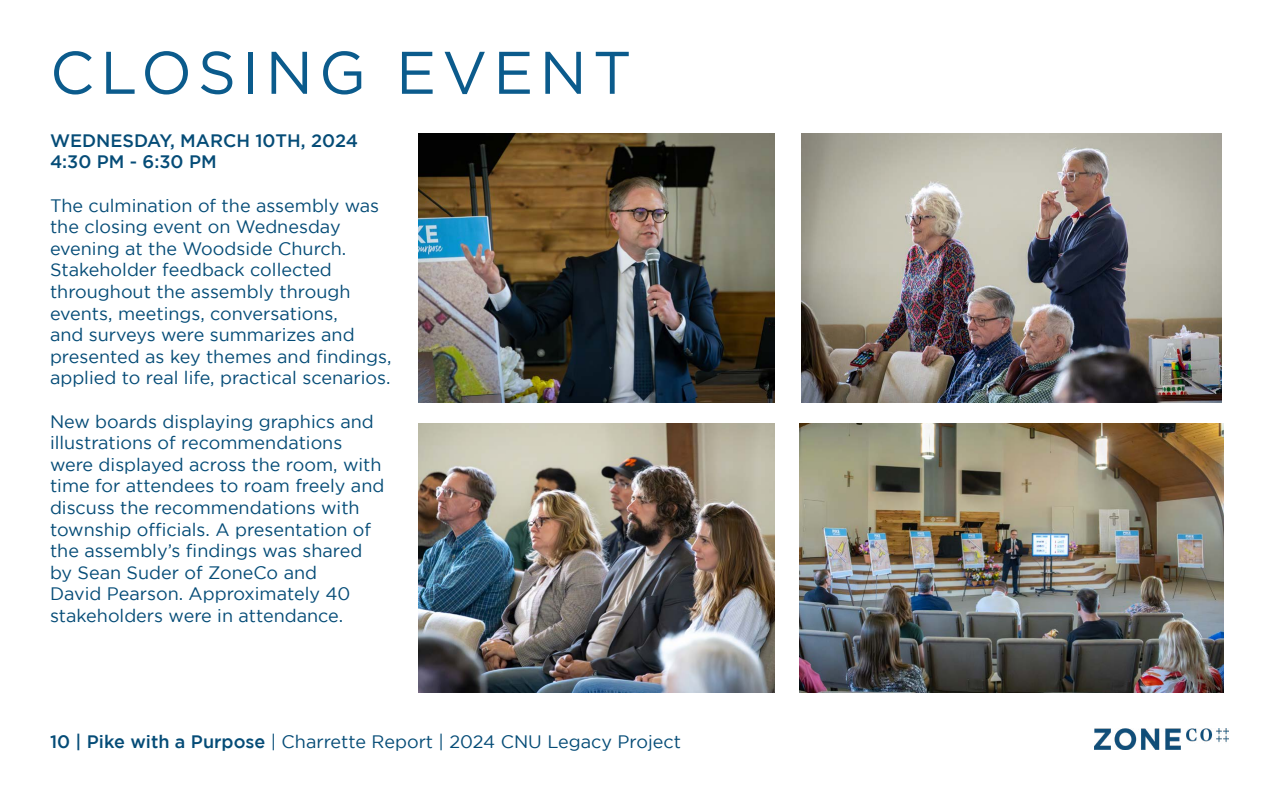
<style>
.page{position:relative;width:1280px;height:800px;background:#fff}
.page>*{position:absolute;margin:0;border:0;box-sizing:border-box;transform-origin:0 0}
.t1{font:60px "Gotham";letter-spacing:.1em;color:#0b5b8c}
.t2{font:18px/21.6px "Gotham";color:#054c77}
.t3{font:500 18px/21.6px "Gotham";color:#054c77}
.s1{font-weight:500}
</style>
<div class="page">
<img style="left:1094px;top:728px;width:135px;height:21px">
<img style="left:801px;top:134px;width:421px;height:269px">
<img style="left:799px;top:423px;width:425px;height:269px">
<img style="left:419px;top:134px;width:356px;height:269px">
<img style="left:419px;top:423px;width:356px;height:269px">
<h1 class="t1" style="left:50px;top:39px;width:583px">CLOSING EVENT</h1>
<p class="t3" style="left:50px;top:129px;width:310px">WEDNESDAY, MARCH 10TH, 2024<br>4:30 PM - 6:30 PM</p>
<p class="t2" style="left:50px;top:194px;width:343px">The culmination of the assembly was the closing event on Wednesday evening at the Woodside Church.<br>Stakeholder feedback collected throughout the assembly through events, meetings, conversations,<br>and surveys were summarizes and presented as key themes and findings, applied to real life, practical scenarios.</p>
<p class="t2" style="left:50px;top:410px;width:336px">New boards displaying graphics and illustrations of recommendations were displayed across the room, with time for attendees to roam freely and discuss the recommendations with township officials. A presentation of the assembly’s findings was shared by Sean Suder of ZoneCo and<br>David Pearson. Approximately 40 stakeholders were in attendance.</p>
<p class="t2" style="left:50px;top:731px;width:633px"><span class="s1">10 | Pike with a Purpose</span> | Charrette Report | 2024 CNU Legacy Project</p>
</div>
